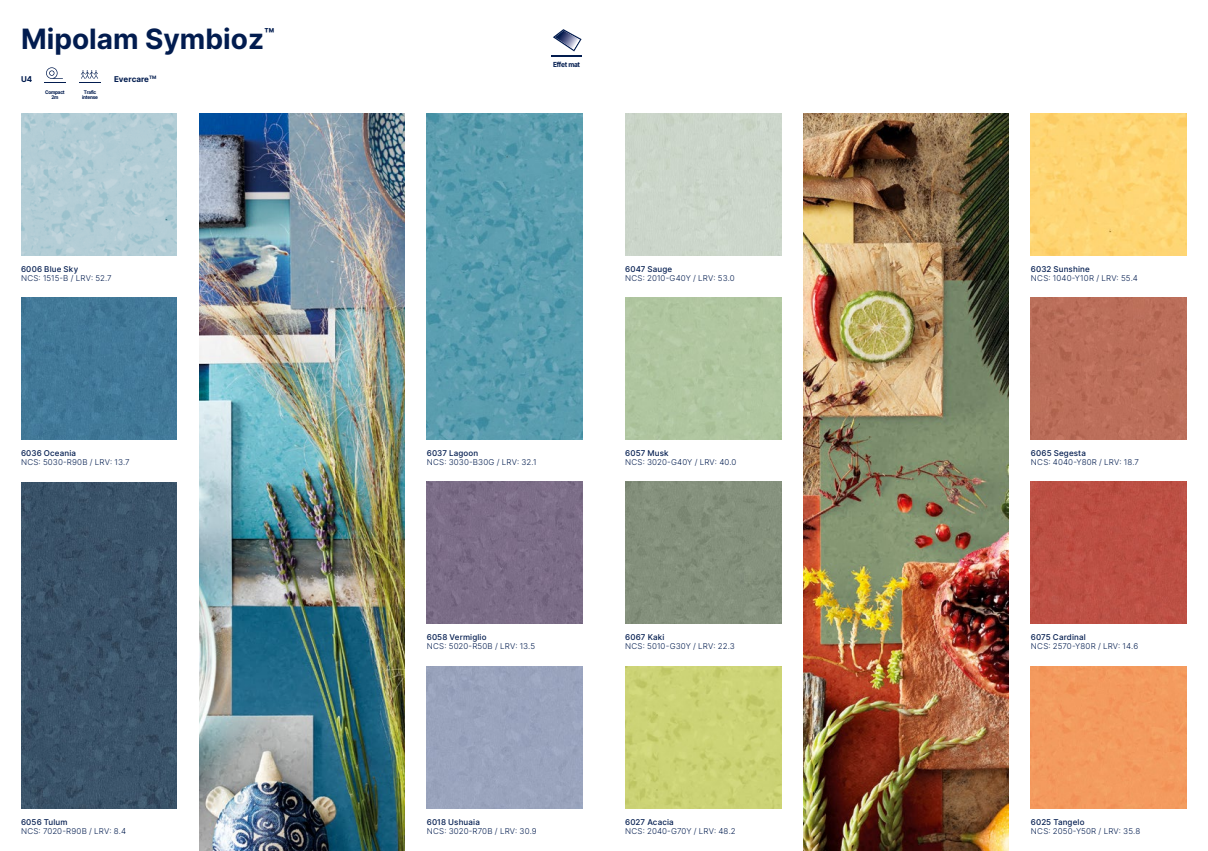
<style>
.page{position:relative;width:1208px;height:851px;background:#fff}
.page>*{position:absolute;margin:0;border:0;box-sizing:border-box;transform-origin:0 0}
.t1{font:700 28px "Inter";color:#021c4f}
.t2{font:300 8px "Inter";letter-spacing:.02em;color:#021c4f}
.t3{font:500 8px "Inter";letter-spacing:.02em;color:#021c4f}
.t4{font:700 8px "Inter";color:#021c4f}
.t5{font:700 7px "Inter";letter-spacing:-.05em;color:#021c4f;scale:.94 1}
.t6{font:700 5px/5px "Inter";letter-spacing:-.05em;color:#021c4f;text-align:center;scale:.94 1}
.t7{font:700 4.6px "Inter";color:#021c4f}
</style>
<div class="page">
<svg style="left:553px;top:29px;width:28px;height:22px"></svg>
<hr style="left:551px;top:56px;width:31px;height:1px;background:#021c4f">
<svg style="left:44px;top:67px;width:21px;height:16px"></svg>
<svg style="left:79px;top:70px;width:21px;height:13px"></svg>
<img style="left:200px;top:113px;width:204px;height:737px">
<img style="left:803px;top:113px;width:205px;height:737px">
<img style="left:625px;top:666px;width:156px;height:142px">
<div style="left:625px;top:482px;width:156px;height:141px;background:#84907c"></div>
<img style="left:21px;top:482px;width:156px;height:326px">
<img style="left:427px;top:482px;width:156px;height:141px">
<img style="left:427px;top:114px;width:156px;height:326px">
<div style="left:1031px;top:666px;width:155px;height:142px;background:#f39a5e"></div>
<img style="left:1031px;top:113px;width:155px;height:142px">
<img style="left:1031px;top:298px;width:155px;height:142px">
<div style="left:1031px;top:482px;width:155px;height:141px;background:#bc5044"></div>
<img style="left:21px;top:298px;width:156px;height:141px">
<img style="left:21px;top:113px;width:156px;height:142px">
<h1 class="t1" style="left:21px;top:19px;width:255px">Mipolam Symbioz<sup>™</sup></h1>
<p class="t4" style="left:21px;top:73px;width:13px">U4</p>
<p class="t7" style="left:149px;top:74px;width:9px">TM</p>
<p class="t4" style="left:114px;top:73px;width:37px">Evercare</p>
<p class="t6" style="left:45px;top:89px;width:22px">Compact<br>2m</p>
<p class="t6" style="left:82px;top:89px;width:18px">Trafic intense</p>
<p class="t3" style="left:21px;top:263px;width:59px">6006 Blue Sky</p>
<p class="t2" style="left:21px;top:272px;width:92px">NCS: 1515-B / LRV: 52.7</p>
<p class="t3" style="left:21px;top:447px;width:57px">6036 Oceania</p>
<p class="t2" style="left:21px;top:456px;width:110px">NCS: 5030-R90B / LRV: 13.7</p>
<p class="t3" style="left:21px;top:815px;width:48px">6056 Tulum</p>
<p class="t2" style="left:21px;top:824px;width:106px">NCS: 7020-R90B / LRV: 8.4</p>
<p class="t5" style="left:553px;top:59px;width:30px">Effet mat</p>
<p class="t3" style="left:625px;top:263px;width:49px">6047 Sauge</p>
<p class="t2" style="left:625px;top:272px;width:111px">NCS: 2010-G40Y / LRV: 53.0</p>
<p class="t3" style="left:427px;top:447px;width:53px">6037 Lagoon</p>
<p class="t2" style="left:427px;top:456px;width:111px">NCS: 3030-B30G / LRV: 32.1</p>
<p class="t3" style="left:625px;top:447px;width:45px">6057 Musk</p>
<p class="t2" style="left:625px;top:456px;width:113px">NCS: 3020-G40Y / LRV: 40.0</p>
<p class="t3" style="left:427px;top:631px;width:61px">6058 Vermiglio</p>
<p class="t2" style="left:427px;top:640px;width:110px">NCS: 5020-R50B / LRV: 13.5</p>
<p class="t3" style="left:625px;top:631px;width:41px">6067 Kaki</p>
<p class="t2" style="left:625px;top:640px;width:111px">NCS: 5010-G30Y / LRV: 22.3</p>
<p class="t3" style="left:427px;top:815px;width:55px">6018 Ushuaia</p>
<p class="t2" style="left:427px;top:824px;width:111px">NCS: 3020-R70B / LRV: 30.9</p>
<p class="t3" style="left:625px;top:816px;width:50px">6027 Acacia</p>
<p class="t2" style="left:625px;top:825px;width:112px">NCS: 2040-G70Y / LRV: 48.2</p>
<p class="t3" style="left:1031px;top:263px;width:60px">6032 Sunshine</p>
<p class="t2" style="left:1031px;top:272px;width:108px">NCS: 1040-Y10R / LRV: 55.4</p>
<p class="t3" style="left:1031px;top:447px;width:56px">6065 Segesta</p>
<p class="t2" style="left:1031px;top:456px;width:110px">NCS: 4040-Y80R / LRV: 18.7</p>
<p class="t3" style="left:1031px;top:631px;width:56px">6075 Cardinal</p>
<p class="t2" style="left:1031px;top:640px;width:109px">NCS: 2570-Y80R / LRV: 14.6</p>
<p class="t3" style="left:1031px;top:816px;width:55px">6025 Tangelo</p>
<p class="t2" style="left:1031px;top:825px;width:111px">NCS: 2050-Y50R / LRV: 35.8</p>
</div>
